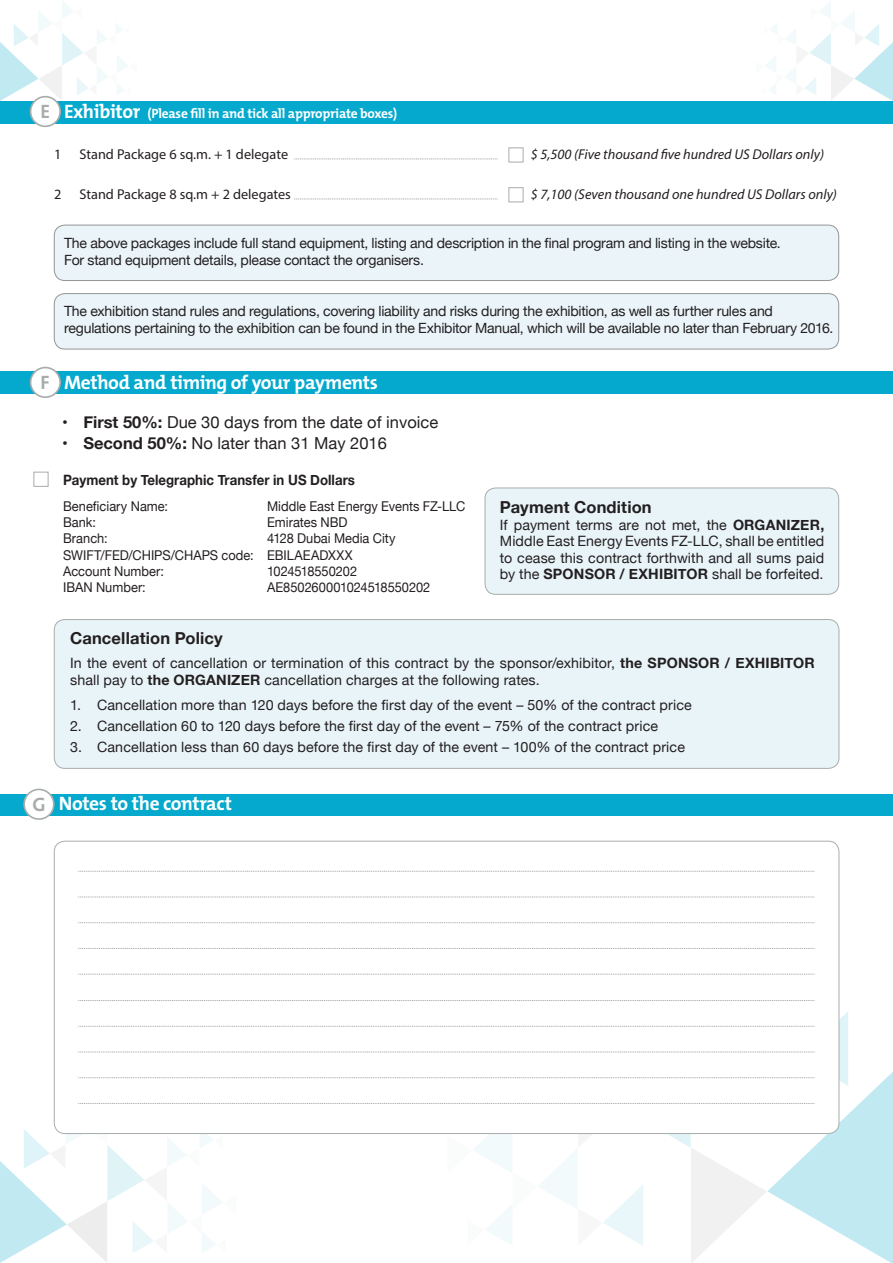
<style>
.page{position:relative;width:893px;height:1263px;background:#fff}
.page>*{position:absolute;margin:0;border:0;box-sizing:border-box;transform-origin:0 0}
.t1{font:700 19.5px "The Mix";letter-spacing:-.02em;color:#fff}
.t2{font:700 19.5px "The Mix";color:#a8adac}
.t3{font:16.5px "Helvetica Neue";color:#231f20}
.t4{font:700 16.5px "Helvetica Neue";letter-spacing:.01em;color:#231f20}
.t5{font:14.25px/16.5px "Helvetica Neue";letter-spacing:.01em;color:#231f20;text-align:justify}
.t6{font:italic 14.25px "Myriad Pro";color:#231f20}
.t7{font:14.25px "Myriad Pro";color:#231f20}
.t8{font:700 14.25px "Helvetica Neue";color:#231f20;scale:.93 1}
.t9{font:14.1px/17px "Helvetica Neue";letter-spacing:-.015em;color:#231f20}
.t10{font:13.5px/16.2px "Helvetica Neue";color:#231f20;scale:.95 1}
.t11{font:700 13.5px "The Mix";letter-spacing:-.02em;color:#fff}
.s1{font-size:19.5px}
.s2{color:#a8adac}
.s3{font-weight:700}
</style>
<div class="page">
<svg style="left:0;top:1px;width:128px;height:100px"></svg>
<svg style="left:765px;top:1px;width:128px;height:100px"></svg>
<div style="left:0;top:101px;width:893px;height:22px;background:#04a9cd"></div>
<div style="left:34px;top:472px;width:14px;height:15px;border:1px solid #a8adac"></div>
<div style="left:485px;top:488px;width:354px;height:106px;background:#e9f4f9;border-radius:11px"></div>
<div style="left:485px;top:488px;width:354px;height:107px;border:1px solid #a8adac;border-radius:11px"></div>
<div style="left:54px;top:619px;width:785px;height:149px;background:#e9f4f9;border-radius:11px"></div>
<div style="left:54px;top:619px;width:785px;height:150px;border:1px solid #a8adac;border-radius:11px"></div>
<div style="left:31px;top:97px;width:29px;height:29px;background:#fff;border-radius:50%"></div>
<div style="left:30px;top:96px;width:31px;height:31px;border:2px solid #a8adac;border-radius:50%"></div>
<div style="left:0;top:372px;width:893px;height:22px;background:#04a9cd"></div>
<div style="left:31px;top:368px;width:29px;height:29px;background:#fff;border-radius:50%"></div>
<div style="left:30px;top:367px;width:31px;height:31px;border:2px solid #a8adac;border-radius:50%"></div>
<div style="left:54px;top:294px;width:785px;height:55px;background:#eaf4f9;border-radius:11px"></div>
<div style="left:54px;top:293px;width:785px;height:56px;border:1px solid #939598;border-radius:11px"></div>
<div style="left:54px;top:225px;width:785px;height:55px;background:#eaf4f9;border-radius:11px"></div>
<div style="left:54px;top:225px;width:785px;height:56px;border:1px solid #939598;border-radius:11px"></div>
<svg style="left:78px;top:871px;width:737px;height:1px"></svg>
<svg style="left:78px;top:897px;width:737px;height:1px"></svg>
<svg style="left:78px;top:922px;width:737px;height:1px"></svg>
<svg style="left:0;top:935px;width:893px;height:328px"></svg>
<div style="left:0;top:794px;width:893px;height:21px;background:#04a9cd"></div>
<div style="left:24px;top:789px;width:30px;height:30px;background:#fff;border-radius:50%"></div>
<div style="left:23px;top:789px;width:32px;height:31px;border:2px solid #a8adac;border-radius:50%"></div>
<svg style="left:294px;top:159px;width:203px;height:1px"></svg>
<svg style="left:294px;top:199px;width:203px;height:1px"></svg>
<div style="left:509px;top:148px;width:14px;height:14px;border:1px solid #a8adac"></div>
<div style="left:509px;top:187px;width:14px;height:15px;border:1px solid #a8adac"></div>
<h1 class="t2" style="left:41px;top:95px;width:11px">E</h1>
<p class="t11" style="left:64px;top:102px;width:335px"><span class="s1">Exhibitor</span> (Please fill in and tick all appropriate boxes)</p>
<p class="t7" style="left:54px;top:146px;width:9px">1</p>
<p class="t7" style="left:79px;top:146px;width:210px">Stand Package 6 sq.m. + 1 delegate</p>
<p class="t7" style="left:54px;top:186px;width:9px">2</p>
<p class="t7" style="left:79px;top:186px;width:213px">Stand Package 8 sq.m + 2 delegates</p>
<p class="t6" style="left:531px;top:146px;width:295px">$ 5,500 (Five thousand five hundred US Dollars only)</p>
<p class="t6" style="left:531px;top:186px;width:308px">$ 7,100 (Seven thousand one hundred US Dollars only)</p>
<p class="t9" style="left:64px;top:235px;width:718px">The above packages include full stand equipment, listing and description in the final program and listing in the website.<br>For stand equipment details, please contact the organisers.</p>
<p class="t9" style="left:64px;top:304px;width:771px">The exhibition stand rules and regulations, covering liability and risks during the exhibition, as well as further rules and regulations pertaining to the exhibition can be found in the Exhibitor Manual, which will be available no later than February 2016.</p>
<h1 class="t1" style="left:41px;top:366px;width:339px"><span class="s2">F</span> Method and timing of your payments</h1>
<p class="t3" style="left:62px;top:411px;width:378px"><span class="s3">• First 50%:</span> Due 30 days from the date of invoice</p>
<p class="t3" style="left:62px;top:432px;width:326px"><span class="s3">• Second 50%:</span> No later than 31 May 2016</p>
<p class="t8" style="left:63px;top:468px;width:315px">Payment by Telegraphic Transfer in US Dollars</p>
<p class="t10" style="left:63px;top:499px;width:112px">Beneficiary Name:</p>
<p class="t10" style="left:267px;top:499px;width:210px">Middle East Energy Events FZ-LLC</p>
<p class="t10" style="left:63px;top:515px;width:36px">Bank:</p>
<p class="t10" style="left:267px;top:515px;width:86px">Emirates NBD</p>
<p class="t10" style="left:63px;top:531px;width:48px">Branch:</p>
<p class="t10" style="left:63px;top:531px;width:351px;text-indent:204px">4128 Dubai Media City<br>SWIFT/FED/CHIPS/CHAPS code: EBILAEADXXX<br>Account Number:</p>
<p class="t10" style="left:267px;top:564px;width:96px">1024518550202</p>
<p class="t10" style="left:63px;top:580px;width:89px">IBAN Number:</p>
<p class="t10" style="left:267px;top:580px;width:173px">AE850260001024518550202</p>
<p class="t4" style="left:500px;top:494px;width:153px">Payment Condition</p>
<p class="t5" style="left:500px;top:517px;width:326px">If payment terms are not met, the <span class="s3">ORGANIZER, </span>Middle East Energy Events FZ-LLC, shall be entitled to cease this contract forthwith and all sums paid by the <span class="s3">SPONSOR / EXHIBITOR</span> shall be forfeited.</p>
<p class="t4" style="left:70px;top:626px;width:154px">Cancellation Policy</p>
<p class="t5" style="left:70px;top:656px;width:746px">In the event of cancellation or termination of this contract by the sponsor/exhibitor, <span class="s3">the SPONSOR / EXHIBITOR </span>shall pay to <span class="s3">the ORGANIZER</span> cancellation charges at the following rates.</p>
<p class="t5" style="left:70px;top:697px;width:623px">1. Cancellation more than 120 days before the first day of the event – 50% of the contract price</p>
<p class="t5" style="left:70px;top:718px;width:589px">2. Cancellation 60 to 120 days before the first day of the event – 75% of the contract price</p>
<p class="t5" style="left:70px;top:739px;width:616px">3. Cancellation less than 60 days before the first day of the event – 100% of the contract price</p>
<h1 class="t1" style="left:32px;top:787px;width:201px"><span class="s2">G</span> Notes to the contract</h1>
</div>
